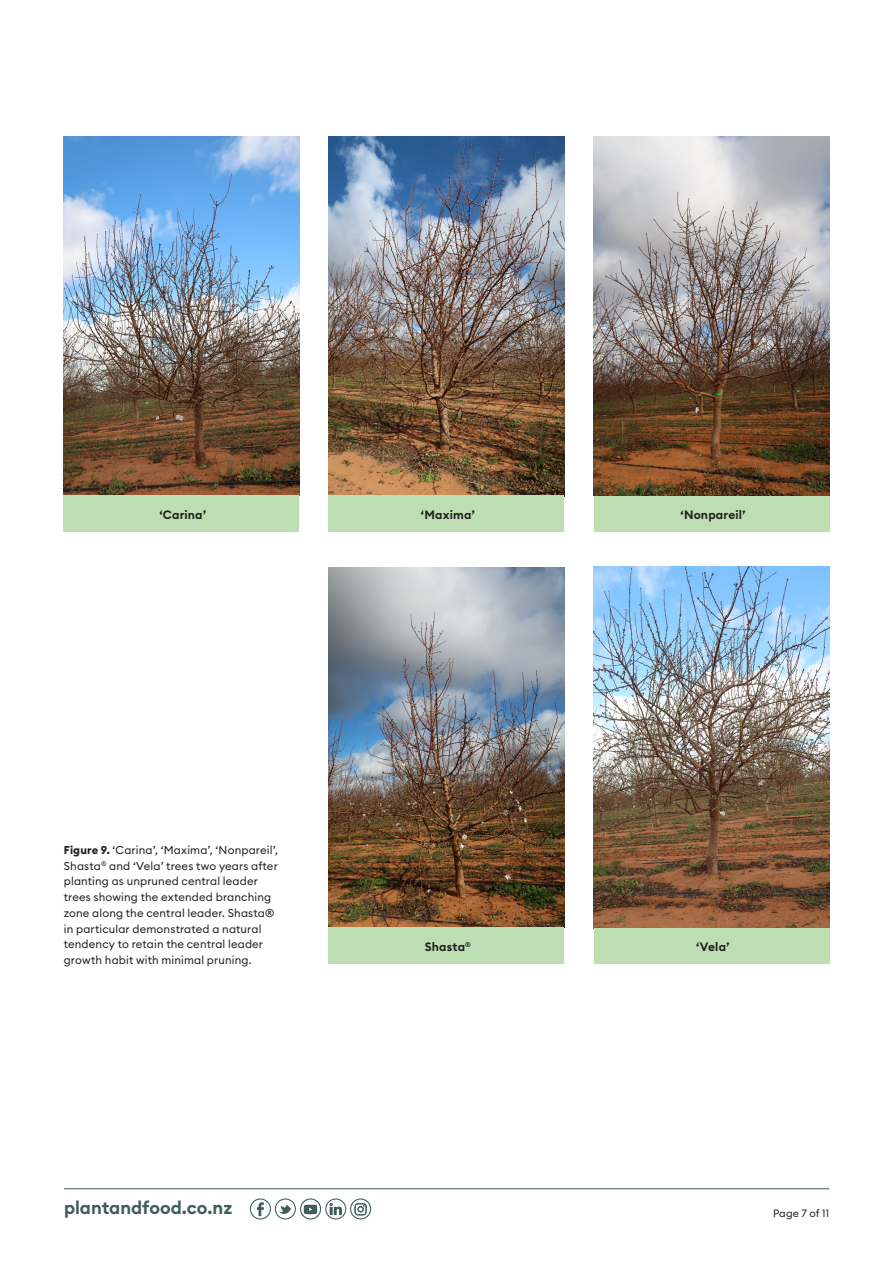
<style>
.page{position:relative;width:893px;height:1263px;background:#fff}
.page>*{position:absolute;margin:0;border:0;box-sizing:border-box;transform-origin:0 0}
.t1{font:600 18px "Euclid Circular B";color:#3e5d58}
.t2{font:600 12px "Euclid Circular B";letter-spacing:.015em;color:#231f20}
.Caption_2{font:11.25px/15.8px "Euclid Circular B";letter-spacing:.015em;color:#231f20}
.t3{font:10.5px "Euclid Circular B";letter-spacing:.015em;color:#231f20}
.s1{font-weight:700}
</style>
<div class="page">
<hr style="left:64px;top:1188px;width:765px;height:1px;background:#3e5d58">
<svg style="left:250px;top:1198px;width:121px;height:21px"></svg>
<img style="left:64px;top:136px;width:235px;height:360px">
<img style="left:329px;top:136px;width:235px;height:360px">
<img style="left:594px;top:136px;width:235px;height:360px">
<div style="left:64px;top:496px;width:235px;height:36px;background:#bddeb2"></div>
<div style="left:329px;top:496px;width:235px;height:36px;background:#bddeb2"></div>
<div style="left:594px;top:496px;width:235px;height:36px;background:#bddeb2"></div>
<img style="left:329px;top:568px;width:235px;height:360px">
<img style="left:594px;top:567px;width:235px;height:361px">
<div style="left:329px;top:928px;width:235px;height:36px;background:#bddeb2"></div>
<div style="left:594px;top:928px;width:235px;height:36px;background:#bddeb2"></div>
<p class="t2" style="left:159px;top:507px;width:48px">‘Carina’</p>
<p class="t2" style="left:421px;top:507px;width:56px">‘Maxima’</p>
<p class="t2" style="left:680px;top:507px;width:67px">‘Nonpareil’</p>
<p class="Caption_2" style="left:64px;top:842px;width:216px"><span class="s1">Figure 9.</span> ‘Carina’, ‘Maxima’, ‘Nonpareil’, Shasta<sup>®</sup> and ‘Vela’ trees two years after planting as unpruned central leader trees showing the extended branching zone along the central leader. Shasta® in particular demonstrated a natural tendency to retain the central leader growth habit with minimal pruning.</p>
<h1 class="t1" style="left:64px;top:1196px;width:170px">plantandfood.co.nz</h1>
<p class="t2" style="left:425px;top:939px;width:48px">Shasta<sup>®</sup></p>
<p class="t2" style="left:696px;top:939px;width:35px">‘Vela’</p>
<p class="t3" style="left:773px;top:1206px;width:58px">Page 7 of 11</p>
</div>
